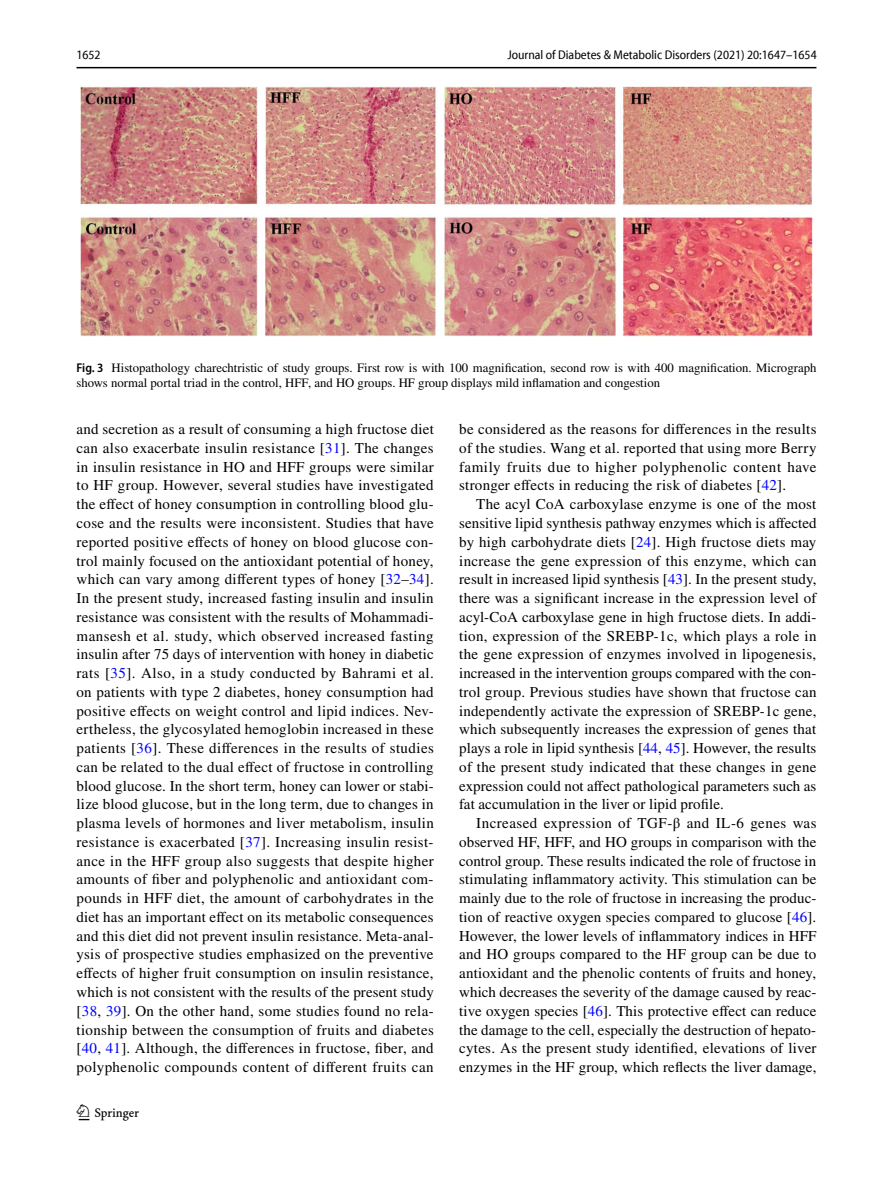
<style>
.page{position:relative;width:893px;height:1187px;background:#fff}
.page>*{position:absolute;margin:0;border:0;box-sizing:border-box;transform-origin:0 0}
.t1{font:22.5px "Springnew Regular 2";color:#000}
.t2{font:15px/18.8px "STIX";letter-spacing:.015em;color:#000;text-align:justify}
.t3{font:12.75px/15px "STIX";color:#000}
.t4{font:semi-condensed 12.75px "Myriad Pro Unic";color:#000}
.s1{font-family:"Myriad Pro";font-weight:600;font-stretch:semi-condensed}
.s2{color:#00f}
</style>
<div class="page">
<hr style="left:77px;top:67px;width:739px;height:1px;background:#000">
<img style="left:81px;top:87px;width:731px;height:249px">
<p class="t4" style="left:76px;top:50px;width:26px">1652</p>
<p class="t4" style="left:507px;top:50px;width:311px">Journal of Diabetes &amp; Metabolic Disorders (2021) 20:1647–1654</p>
<p class="t3" style="left:77px;top:360px;width:741px"><span class="s1">Fig. 3</span> Histopathology charechtristic of study groups. First row is with 100 magnification, second row is with 400 magnification. Micrograph shows normal portal triad in the control, HFF, and HO groups. HF group displays mild inflamation and congestion</p>
<p class="t2" style="left:77px;top:421px;width:359px">and secretion as a result of consuming a high fructose diet can also exacerbate insulin resistance [<span class="s2">31</span>]. The changes in insulin resistance in HO and HFF groups were similar to HF group. However, several studies have investigated the effect of honey consumption in controlling blood glu&shy;cose and the results were inconsistent. Studies that have reported positive effects of honey on blood glucose con&shy;trol mainly focused on the antioxidant potential of honey, which can vary among different types of honey [<span class="s2">32</span>–<span class="s2">34</span>].<br>In the present study, increased fasting insulin and insulin resistance was consistent with the results of Mohammadi&shy;mansesh et al. study, which observed increased fasting insulin after 75 days of intervention with honey in diabetic rats [<span class="s2">35</span>]. Also, in a study conducted by Bahrami et al. on patients with type 2 diabetes, honey consumption had positive effects on weight control and lipid indices. Nev&shy;ertheless, the glycosylated hemoglobin increased in these patients [<span class="s2">36</span>]. These differences in the results of studies can be related to the dual effect of fructose in controlling blood glucose. In the short term, honey can lower or stabi&shy;lize blood glucose, but in the long term, due to changes in plasma levels of hormones and liver metabolism, insulin resistance is exacerbated [<span class="s2">37</span>]. Increasing insulin resist&shy;ance in the HFF group also suggests that despite higher amounts of fiber and polyphenolic and antioxidant com&shy;pounds in HFF diet, the amount of carbohydrates in the diet has an important effect on its metabolic consequences and this diet did not prevent insulin resistance. Meta-anal&shy;ysis of prospective studies emphasized on the preventive effects of higher fruit consumption on insulin resistance, which is not consistent with the results of the present study [<span class="s2">38</span>, <span class="s2">39</span>]. On the other hand, some studies found no rela&shy;tionship between the consumption of fruits and diabetes [<span class="s2">40</span>, <span class="s2">41</span>]. Although, the differences in fructose, fiber, and polyphenolic compounds content of different fruits can</p>
<p class="t2" style="left:459px;top:421px;width:359px">be considered as the reasons for differences in the results of the studies. Wang et al. reported that using more Berry family fruits due to higher polyphenolic content have stronger effects in reducing the risk of diabetes [<span class="s2">42</span>].</p>
<p class="t2" style="left:459px;top:496px;width:359px;text-indent:17px">The acyl CoA carboxylase enzyme is one of the most sensitive lipid synthesis pathway enzymes which is affected by high carbohydrate diets [<span class="s2">24</span>]. High fructose diets may increase the gene expression of this enzyme, which can result in increased lipid synthesis [<span class="s2">43</span>]. In the present study, there was a significant increase in the expression level of acyl-CoA carboxylase gene in high fructose diets. In addi&shy;tion, expression of the SREBP-1c, which plays a role in the gene expression of enzymes involved in lipogenesis, increased in the intervention groups compared with the con&shy;trol group. Previous studies have shown that fructose can independently activate the expression of SREBP-1c gene, which subsequently increases the expression of genes that plays a role in lipid synthesis [<span class="s2">44</span>, <span class="s2">45</span>]. However, the results of the present study indicated that these changes in gene expression could not affect pathological parameters such as fat accumulation in the liver or lipid profile.</p>
<p class="t2" style="left:459px;top:814px;width:359px;text-indent:17px">Increased expression of TGF-β and IL-6 genes was observed HF, HFF, and HO groups in comparison with the control group. These results indicated the role of fructose in stimulating inflammatory activity. This stimulation can be mainly due to the role of fructose in increasing the produc&shy;tion of reactive oxygen species compared to glucose [<span class="s2">46</span>].<br>However, the lower levels of inflammatory indices in HFF and HO groups compared to the HF group can be due to antioxidant and the phenolic contents of fruits and honey, which decreases the severity of the damage caused by reac&shy;tive oxygen species [<span class="s2">46</span>]. This protective effect can reduce the damage to the cell, especially the destruction of hepato&shy;cytes. As the present study identified, elevations of liver enzymes in the HF group, which reflects the liver damage,</p>
<h1 class="t1" style="left:79px;top:1104px;width:62px">1 3</h1>
</div>
